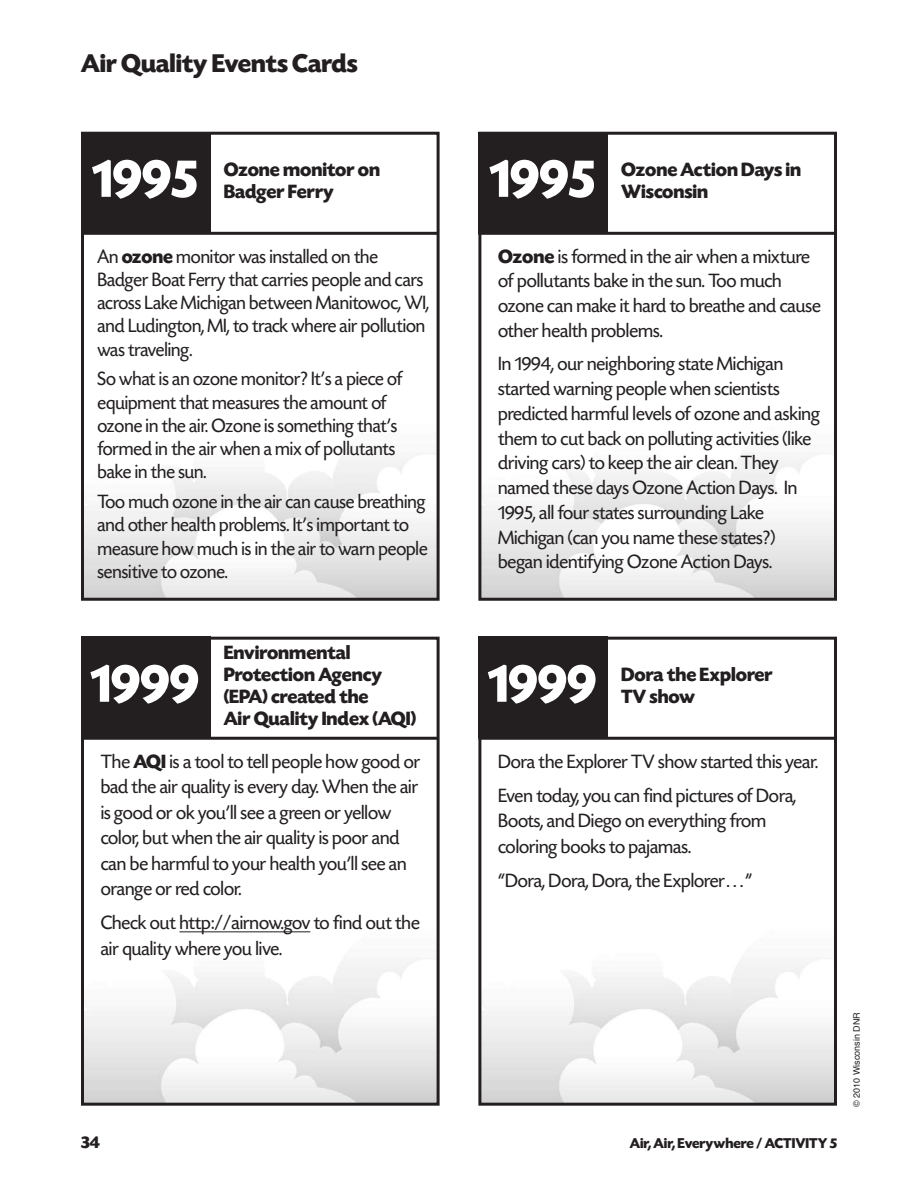
<style>
.page{position:relative;width:918px;height:1188px;background:#fff}
.page>*{position:absolute;margin:0;border:0;box-sizing:border-box;transform-origin:0 0}
.t1{font:700 57px "Today SH";color:#fff;scale:.95 1}
.t2{font:700 27px "Today SH";color:#231f20}
.t3{font:20.25px/23.2px "Today SH";color:#231f20}
.t4{font:700 20.25px/21.8px "Today SH";color:#231f20}
.t5{font:700 18px "Today SH";color:#231f20}
.t6{font:700 15px "Today SH";color:#231f20}
.t7{font:9px "Helvetica";color:#231f20}
.s1{font-weight:700}
.s2{font-family:"Lucida Grande"}
</style>
<div class="page">
<img style="left:85px;top:452px;width:351px;height:145px">
<div style="left:81px;top:132px;width:359px;height:469px;border:3px solid #231f20"></div>
<div style="left:81px;top:132px;width:130px;height:101px;background:#231f20"></div>
<hr style="left:81px;top:232px;width:356px;height:3px;background:#231f20">
<img style="left:482px;top:452px;width:351px;height:145px">
<div style="left:478px;top:132px;width:359px;height:469px;border:3px solid #231f20"></div>
<div style="left:478px;top:132px;width:130px;height:101px;background:#231f20"></div>
<hr style="left:478px;top:232px;width:357px;height:3px;background:#231f20">
<img style="left:85px;top:931px;width:351px;height:171px">
<div style="left:81px;top:637px;width:359px;height:469px;border:3px solid #231f20"></div>
<div style="left:81px;top:637px;width:130px;height:101px;background:#231f20"></div>
<hr style="left:179px;top:932px;width:131px;height:1px;background:#231f20">
<hr style="left:81px;top:737px;width:356px;height:3px;background:#231f20">
<img style="left:482px;top:957px;width:351px;height:145px">
<div style="left:478px;top:637px;width:359px;height:469px;border:3px solid #231f20"></div>
<div style="left:478px;top:637px;width:130px;height:101px;background:#231f20"></div>
<hr style="left:478px;top:737px;width:357px;height:3px;background:#231f20">
<h2 class="t2" style="left:81px;top:47px;width:278px">Air Quality Events Cards</h2>
<h1 class="t1" style="left:92px;top:144px;width:112px">1995</h1>
<p class="t4" style="left:224px;top:158px;width:158px">Ozone monitor on<br>Badger Ferry</p>
<p class="t3" style="left:97px;top:244px;width:333px">An <span class="s1">ozone</span> monitor was installed on the Badger Boat Ferry that carries people and cars across Lake Michigan between Manitowoc, WI, and Ludington, MI, to track where air pollution was traveling.</p>
<p class="t3" style="left:97px;top:367px;width:306px">So what is an ozone monitor? It’s a piece of equipment that measures the amount of ozone in the air. Ozone is something that’s formed in the air when a mix of pollutants bake in the sun.</p>
<p class="t3" style="left:97px;top:489px;width:332px">Too much ozone in the air can cause breathing and other health problems. It’s important to measure how much is in the air to warn people sensitive to ozone.</p>
<h1 class="t1" style="left:489px;top:144px;width:112px">1995</h1>
<p class="t4" style="left:621px;top:158px;width:182px">Ozone Action Days in<br>Wisconsin</p>
<p class="t3" style="left:498px;top:243px;width:324px;line-height:24.8px"><span class="s1">Ozone</span> is formed in the air when a mixture of pollutants bake in the sun. Too much ozone can make it hard to breathe and cause other health problems.</p>
<p class="t3" style="left:498px;top:351px;width:323px;line-height:24.8px">In 1994, our neighboring state Michigan started warning people when scientists predicted harmful levels of ozone and asking them to cut back on polluting activities (like driving cars) to keep the air clean. They named these days Ozone Action Days. In 1995, all four states surrounding Lake Michigan (can you name these states?) began identifying Ozone Action Days.</p>
<h1 class="t1" style="left:90px;top:649px;width:116px">1999</h1>
<p class="t4" style="left:224px;top:641px;width:194px">Environmental<br>Protection Agency (EPA) created the<br>Air Quality Index (AQI)</p>
<p class="t3" style="left:101px;top:748px;width:321px;line-height:25.5px">The <span class="s1">AQI</span> is a tool to tell people how good or bad the air quality is every day. When the air is good or ok you’ll see a green or yellow color, but when the air quality is poor and can be harmful to your health you’ll see an orange or red color.</p>
<p class="t3" style="left:101px;top:909px;width:321px;line-height:25.5px">Check out http://airnow.gov to find out the air quality where you live.</p>
<h1 class="t1" style="left:488px;top:649px;width:116px">1999</h1>
<p class="t4" style="left:621px;top:663px;width:153px">Dora the Explorer<br>TV show</p>
<p class="t3" style="left:498px;top:744px;width:321px;line-height:34.2px">Dora the Explorer TV show started this year.<br>Even today, you can find pictures of Dora,</p>
<p class="t3" style="left:498px;top:807px;width:270px;line-height:25.5px">Boots, and Diego on everything from coloring books to pajamas.</p>
<p class="t3" style="left:498px;top:868px;width:256px">“Dora, Dora, Dora, the Explorer<span class="s2">…</span>”</p>
<p class="t5" style="left:81px;top:1131px;width:20px">34</p>
<p class="t6" style="left:630px;top:1134px;width:209px">Air, Air, Everywhere / ACTIVITY 5</p>
<p class="t7" style="left:853px;top:1107px;width:96px;rotate:-90deg">© 2010 Wisconsin DNR</p>
</div>
